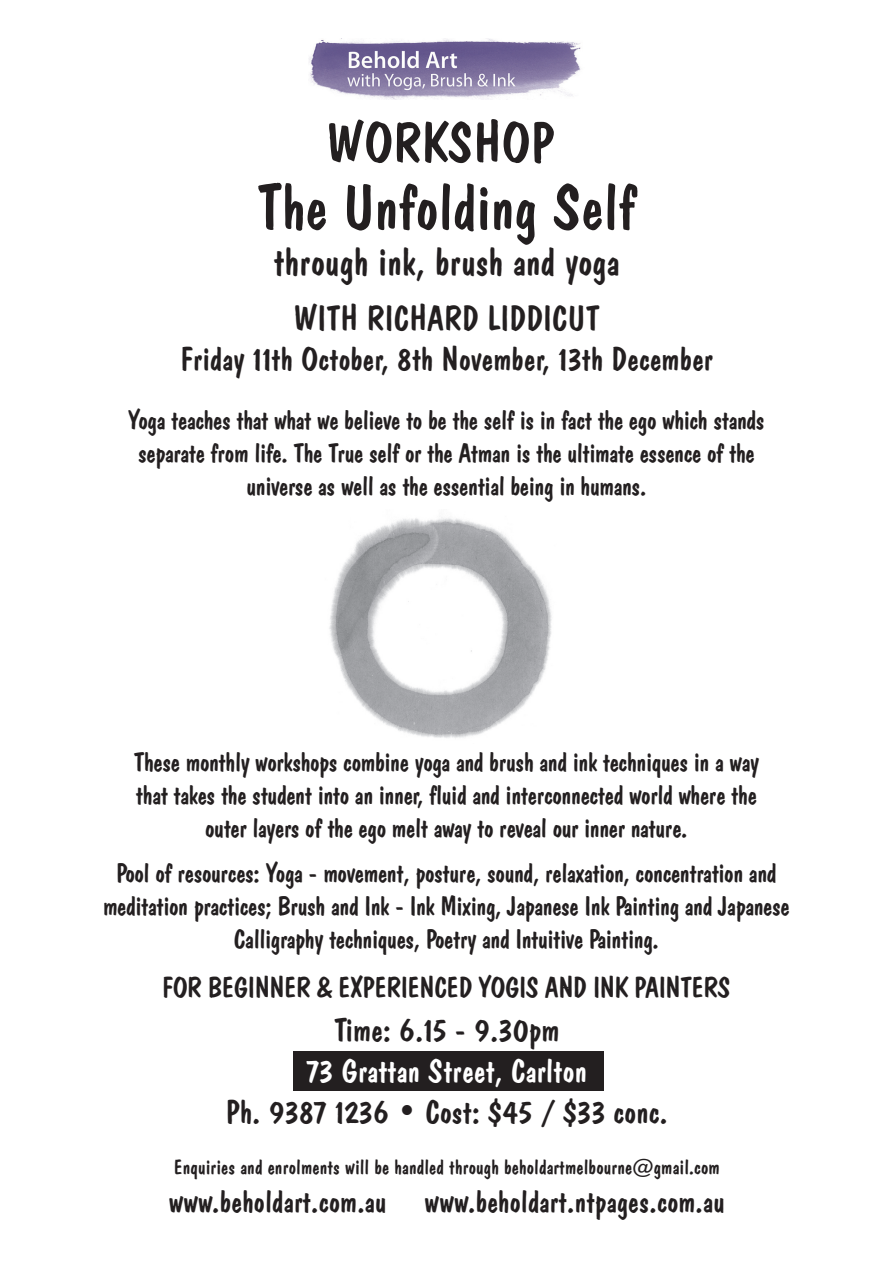
<style>
.page{position:relative;width:893px;height:1263px;background:#fff}
.page>*{position:absolute;margin:0;border:0;box-sizing:border-box;transform-origin:0 0}
.t1{font:64.5px "Dom Casual BT";color:#231f20}
.t2{font:57.3px "Dom Casual BT";color:#231f20}
.t3{font:40.35px "Dom Casual BT";color:#231f20}
.t4{font:36px "Dom Casual BT";color:#231f20}
.t5{font:33.9px "Dom Casual BT";color:#231f20}
.t6{font:33.9px "Dom Casual BT";color:#fff}
.t7{font:31.8px "Dom Casual BT";color:#231f20}
.t8{font:29.7px "Dom Casual BT";letter-spacing:-.02em;color:#231f20}
.t9{font:27.6px/33px "Dom Casual BT";letter-spacing:-.02em;color:#231f20;text-align:center}
.t10{font:21.15px "Dom Casual BT";color:#231f20}
</style>
<div class="page">
<div style="left:293px;top:1051px;width:311px;height:40px;background:#231f20"></div>
<img style="left:329px;top:517px;width:223px;height:221px">
<img style="left:309px;top:38px;width:272px;height:61px">
<h2 class="t2" style="left:327px;top:107px;width:230px">WORKSHOP</h2>
<h1 class="t1" style="left:257px;top:168px;width:380px">The Unfolding Self</h1>
<h3 class="t3" style="left:274px;top:237px;width:347px">through ink, brush and yoga</h3>
<h3 class="t4" style="left:294px;top:296px;width:307px">WITH RICHARD LIDDICUT</h3>
<p class="t5" style="left:181px;top:338px;width:534px">Friday 11th October, 8th November, 13th December</p>
<p class="t9" style="left:128px;top:403px;width:638px">Yoga teaches that what we believe to be the self is in fact the ego which stands separate from life. The True self or the Atman is the ultimate essence of the universe as well as the essential being in humans.</p>
<p class="t9" style="left:134px;top:745px;width:627px">These monthly workshops combine yoga and brush and ink techniques in a way that takes the student into an inner, fluid and interconnected world where the outer layers of the ego melt away to reveal our inner nature.</p>
<p class="t9" style="left:103px;top:856px;width:688px">Pool of resources: Yoga - movement, posture, sound, relaxation, concentration and meditation practices; Brush and Ink - Ink Mixing, Japanese Ink Painting and Japanese<br>Calligraphy techniques, Poetry and Intuitive Painting.</p>
<p class="t8" style="left:162px;top:968px;width:570px">FOR BEGINNER &amp; EXPERIENCED YOGIS AND INK PAINTERS</p>
<p class="t5" style="left:334px;top:1009px;width:227px">Time: 6.15 - 9.30pm</p>
<p class="t6" style="left:307px;top:1050px;width:282px">73 Grattan Street, Carlton</p>
<p class="t5" style="left:226px;top:1091px;width:444px">Ph. 9387 1236 • Cost: $45 / $33 conc.</p>
<p class="t10" style="left:174px;top:1154px;width:548px">Enquiries and enrolments will be handled through beholdartmelbourne@gmail.com</p>
<p class="t7" style="left:169px;top:1182px;width:558px">www.beholdart.com.au www.beholdart.ntpages.com.au</p>
</div>
